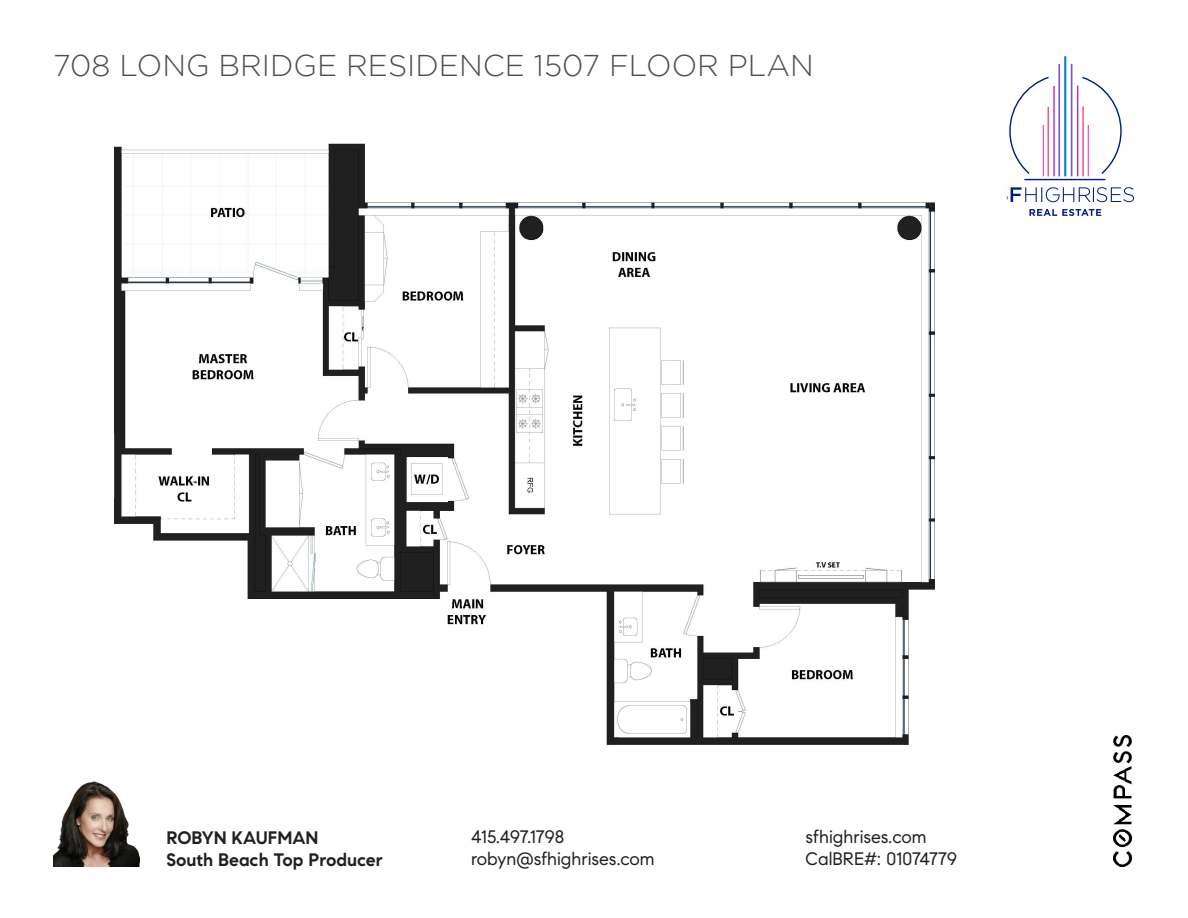
<style>
.page{position:relative;width:1188px;height:918px;background:#fff}
.page>*{position:absolute;margin:0;border:0;box-sizing:border-box;transform-origin:0 0}
.t1{font:300 30px "Gotham";color:#514e4e}
.t2{font:18px "Compass Sans";color:#231f20}
.t3{font:700 18px "Compass Sans";color:#231f20}
</style>
<div class="page">
<img style="left:53px;top:781px;width:87px;height:85px">
<img style="left:1114px;top:735px;width:17px;height:131px">
<hr style="left:1024px;top:179px;width:81px;height:1px;background:#001c88">
<hr style="left:1048px;top:107px;width:1px;height:69px;background:#f84d7f">
<hr style="left:1058px;top:64px;width:2px;height:112px;background:#725ac5">
<hr style="left:1071px;top:64px;width:1px;height:112px;background:#725ac5">
<hr style="left:1077px;top:86px;width:1px;height:90px;background:#bd2fb9">
<hr style="left:1043px;top:125px;width:1px;height:51px;background:#ff43b3">
<hr style="left:1053px;top:86px;width:2px;height:90px;background:#bd2fb9">
<hr style="left:1064px;top:56px;width:2px;height:120px;background:#0083cb">
<hr style="left:1082px;top:106px;width:2px;height:70px;background:#f84d7f">
<hr style="left:1088px;top:125px;width:1px;height:51px;background:#ff43b3">
<svg style="left:1082px;top:76px;width:40px;height:99px"></svg>
<svg style="left:1009px;top:76px;width:40px;height:99px"></svg>
<svg style="left:1007px;top:187px;width:127px;height:15px"></svg>
<svg style="left:1030px;top:209px;width:71px;height:7px"></svg>
<img style="left:114px;top:143px;width:893px;height:602px">
<p class="t1" style="left:53px;top:49px;width:762px">708 LONG BRIDGE RESIDENCE 1507 FLOOR PLAN</p>
<p class="t3" style="left:166px;top:827px;width:154px">ROBYN KAUFMAN</p>
<p class="t3" style="left:166px;top:849px;width:218px">South Beach Top Producer</p>
<p class="t2" style="left:471px;top:826px;width:95px">415.497.1798</p>
<p class="t2" style="left:471px;top:848px;width:185px">robyn@sfhighrises.com</p>
<p class="t2" style="left:806px;top:826px;width:122px">sfhighrises.com</p>
<p class="t2" style="left:806px;top:848px;width:153px">CalBRE#: 01074779</p>
</div>
